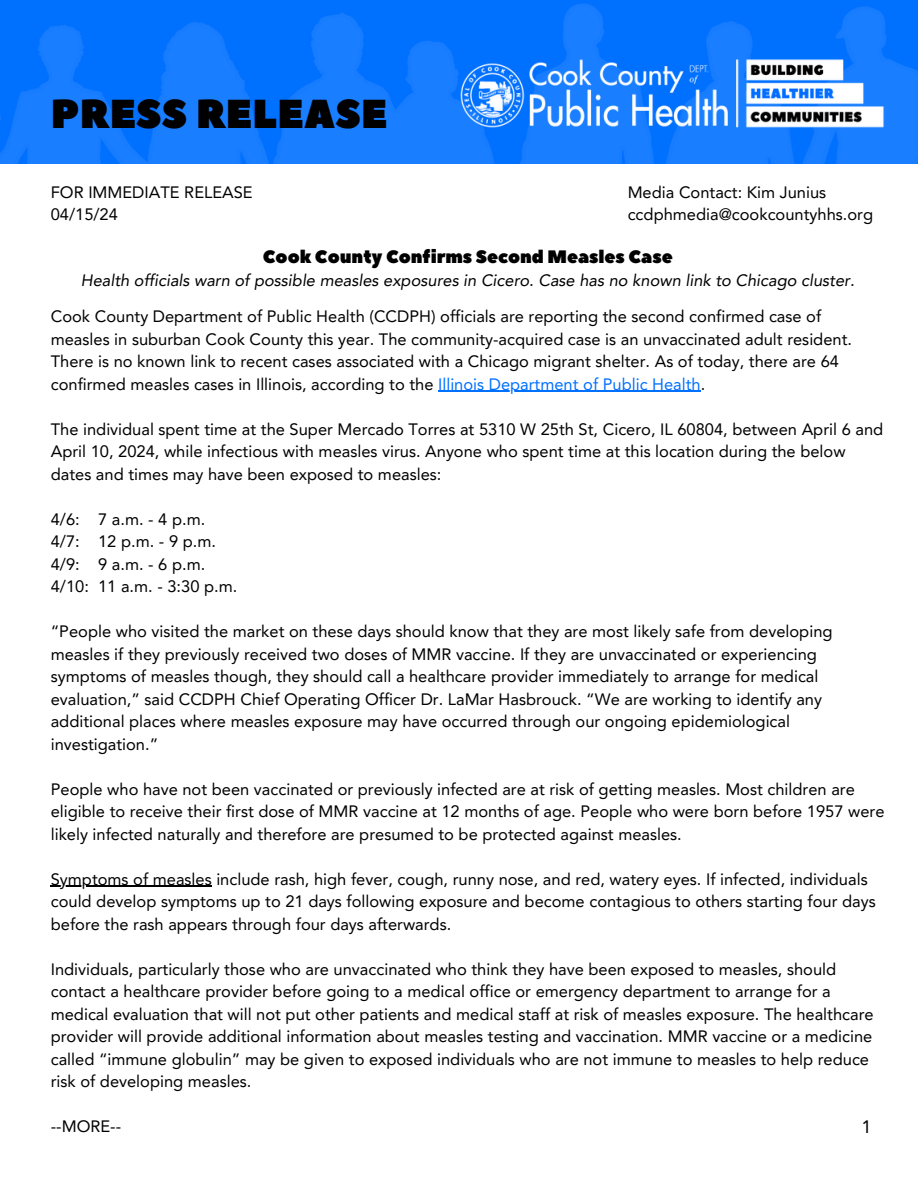
<style>
.page{position:relative;width:918px;height:1188px;background:#fff}
.page>*{position:absolute;margin:0;border:0;box-sizing:border-box;transform-origin:0 0}
.t1{font:40.35px "Peace Sans";letter-spacing:.01em;color:#000}
.t2{font:18px "Peace Sans";color:#000}
.t3{font:18px "Avenir LT Pro";color:#000}
.t4{font:16.5px/22.5px "Avenir LT Pro";color:#000}
.t5{font:italic 16.5px "Avenir LT Pro";color:#000}
.s1{color:#0070ff}
</style>
<div class="page">
<img style="left:0;top:0;width:918px;height:163px">
<img style="left:459px;top:58px;width:425px;height:71px">
<hr style="left:438px;top:391px;width:263px;height:1px;background:#0070ff">
<hr style="left:51px;top:886px;width:161px;height:1px;background:#000">
<p class="t1" style="left:51px;top:87px;width:338px">PRESS RELEASE</p>
<p class="t4" style="left:51px;top:182px;width:203px">FOR IMMEDIATE RELEASE<br>04/15/24</p>
<p class="t4" style="left:628px;top:182px;width:200px">Media Contact: Kim Junius</p>
<p class="t4" style="left:628px;top:205px;width:247px">ccdphmedia@cookcountyhhs.org</p>
<h1 class="t2" style="left:263px;top:245px;width:411px">Cook County Confirms Second Measles Case</h1>
<h2 class="t5" style="left:81px;top:273px;width:775px">Health officials warn of possible measles exposures in Cicero. Case has no known link to Chicago cluster.</h2>
<h2 class="t4" style="left:51px;top:307px;width:803px">Cook County Department of Public Health (CCDPH) officials are reporting the second confirmed case of measles in suburban Cook County this year. The community-acquired case is an unvaccinated adult resident.<br>There is no known link to recent cases associated with a Chicago migrant shelter. As of today, there are 64 confirmed measles cases in Illinois, according to the <span class="s1">Illinois Department of Public Health</span>.</h2>
<p class="t4" style="left:51px;top:419px;width:834px">The individual spent time at the Super Mercado Torres at 5310 W 25th St, Cicero, IL 60804, between April 6 and<br>April 10, 2024, while infectious with measles virus. Anyone who spent time at this location during the below dates and times may have been exposed to measles:</p>
<p class="t4" style="left:51px;top:509px;width:156px">4/6: 7 a.m. - 4 p.m.</p>
<p class="t4" style="left:51px;top:532px;width:167px">4/7: 12 p.m. - 9 p.m.</p>
<p class="t4" style="left:51px;top:554px;width:156px">4/9: 9 a.m. - 6 p.m.</p>
<p class="t4" style="left:51px;top:577px;width:188px">4/10: 11 a.m. - 3:30 p.m.</p>
<p class="t4" style="left:51px;top:622px;width:783px">“People who visited the market on these days should know that they are most likely safe from developing measles if they previously received two doses of MMR vaccine. If they are unvaccinated or experiencing symptoms of measles though, they should call a healthcare provider immediately to arrange for medical evaluation,” said CCDPH Chief Operating Officer Dr. LaMar Hasbrouck. “We are working to identify any additional places where measles exposure may have occurred through our ongoing epidemiological investigation.”</p>
<p class="t4" style="left:51px;top:779px;width:835px">People who have not been vaccinated or previously infected are at risk of getting measles. Most children are eligible to receive their first dose of MMR vaccine at 12 months of age. People who were born before 1957 were likely infected naturally and therefore are presumed to be protected against measles.</p>
<p class="t4" style="left:51px;top:869px;width:826px">Symptoms of measles include rash, high fever, cough, runny nose, and red, watery eyes. If infected, individuals could develop symptoms up to 21 days following exposure and become contagious to others starting four days before the rash appears through four days afterwards.</p>
<p class="t4" style="left:51px;top:959px;width:824px">Individuals, particularly those who are unvaccinated who think they have been exposed to measles, should contact a healthcare provider before going to a medical office or emergency department to arrange for a medical evaluation that will not put other patients and medical staff at risk of measles exposure. The healthcare provider will provide additional information about measles testing and vaccination. MMR vaccine or a medicine called “immune globulin” may be given to exposed individuals who are not immune to measles to help reduce risk of developing measles.</p>
<p class="t4" style="left:51px;top:1117px;width:72px">--MORE--</p>
<p class="t3" style="left:861px;top:1120px;width:12px">1</p>
</div>
